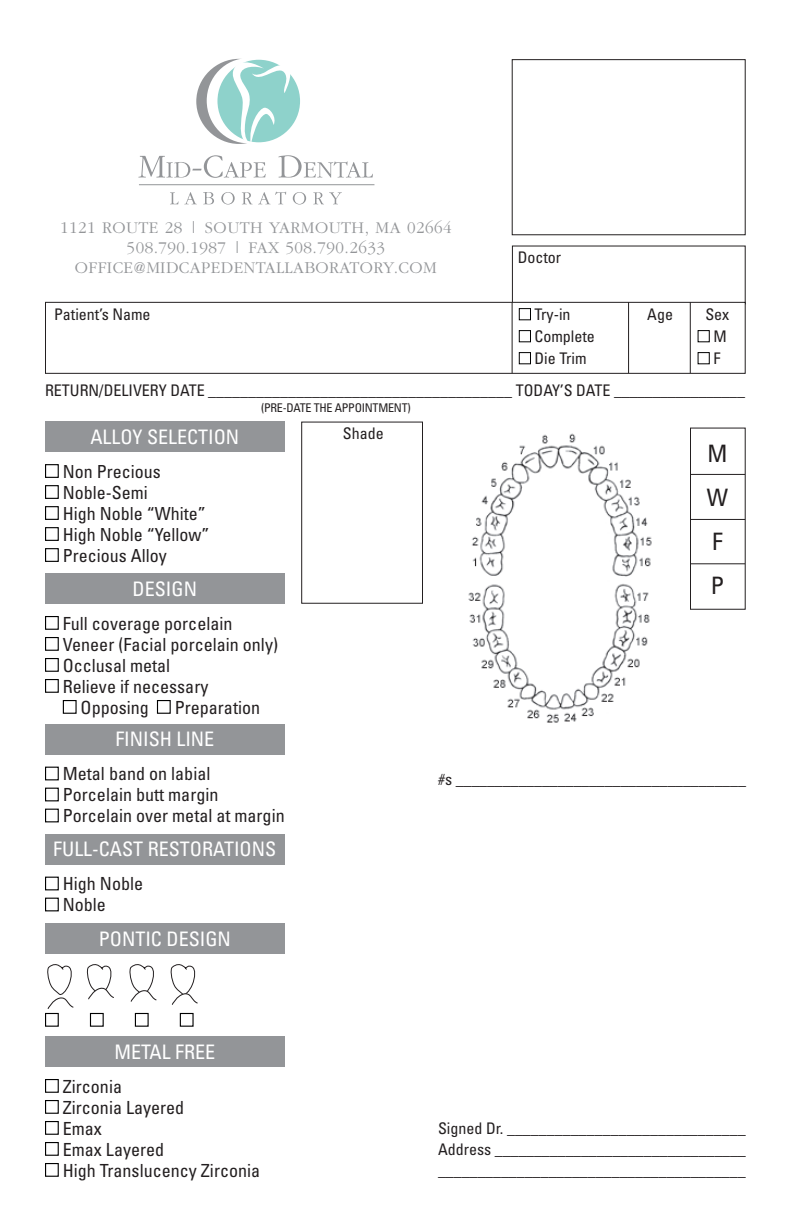
<style>
.page{position:relative;width:792px;height:1224px;background:#fff}
.page>*{position:absolute;margin:0;border:0;box-sizing:border-box;transform-origin:0 0}
.t1{font:condensed 24px/44px "Univers";color:#231f20}
.t2{font:condensed 20px "Univers";color:#fff}
.t3{font:condensed 18px/21px "Univers";color:#231f20}
.t4{font:300 17px/20px "Garamond";letter-spacing:.03em;color:#939598;text-align:center}
.t5{font:condensed 16px/22px "Univers";color:#231f20}
.t6{font:condensed 12px "Univers";letter-spacing:-.02em;color:#231f20}
</style>
<div class="page">
<div style="left:512px;top:59px;width:234px;height:176px;border:1px solid #231f20"></div>
<div style="left:45px;top:302px;width:701px;height:72px;border:1px solid #231f20"></div>
<hr style="left:512px;top:302px;width:1px;height:71px;background:#231f20">
<hr style="left:628px;top:302px;width:1px;height:71px;background:#231f20">
<hr style="left:690px;top:302px;width:1px;height:71px;background:#231f20">
<div style="left:519px;top:308px;width:12px;height:12px;border:1px solid #000"></div>
<div style="left:519px;top:330px;width:12px;height:12px;border:1px solid #000"></div>
<div style="left:519px;top:352px;width:12px;height:12px;border:1px solid #000"></div>
<div style="left:698px;top:330px;width:12px;height:12px;border:1px solid #000"></div>
<div style="left:698px;top:352px;width:12px;height:12px;border:1px solid #000"></div>
<div style="left:301px;top:422px;width:122px;height:182px;border:1px solid #231f20"></div>
<div style="left:690px;top:428px;width:56px;height:182px;border:1px solid #231f20"></div>
<img style="left:468px;top:433px;width:184px;height:290px">
<hr style="left:690px;top:474px;width:55px;height:1px;background:#231f20">
<hr style="left:690px;top:519px;width:55px;height:1px;background:#231f20">
<hr style="left:690px;top:563px;width:55px;height:1px;background:#231f20">
<svg style="left:196px;top:59px;width:84px;height:85px"></svg>
<div style="left:207px;top:58px;width:82px;height:85px;background:#fff;border-radius:50%"></div>
<div style="left:217px;top:60px;width:83px;height:82px;background:#8ed2cb;border-radius:50%"></div>
<svg style="left:138px;top:155px;width:128px;height:23px"></svg>
<svg style="left:278px;top:155px;width:95px;height:23px"></svg>
<svg style="left:170px;top:192px;width:26px;height:12px"></svg>
<svg style="left:203px;top:192px;width:11px;height:12px"></svg>
<svg style="left:221px;top:192px;width:14px;height:13px"></svg>
<svg style="left:242px;top:192px;width:44px;height:12px"></svg>
<svg style="left:293px;top:192px;width:13px;height:13px"></svg>
<svg style="left:313px;top:192px;width:29px;height:12px"></svg>
<hr style="left:139px;top:184px;width:235px;height:1px;background:#939598">
<svg style="left:226px;top:59px;width:70px;height:85px"></svg>
<div style="left:45px;top:422px;width:240px;height:30px;background:#939598"></div>
<div style="left:45px;top:464px;width:14px;height:14px;border:1px solid #000"></div>
<div style="left:45px;top:485px;width:14px;height:14px;border:1px solid #000"></div>
<div style="left:45px;top:506px;width:14px;height:14px;border:1px solid #000"></div>
<div style="left:45px;top:527px;width:14px;height:14px;border:1px solid #000"></div>
<div style="left:45px;top:548px;width:14px;height:14px;border:1px solid #000"></div>
<div style="left:45px;top:573px;width:240px;height:31px;background:#939598"></div>
<div style="left:45px;top:616px;width:14px;height:14px;border:1px solid #000"></div>
<div style="left:45px;top:637px;width:14px;height:14px;border:1px solid #000"></div>
<div style="left:45px;top:658px;width:14px;height:14px;border:1px solid #000"></div>
<div style="left:45px;top:679px;width:14px;height:14px;border:1px solid #000"></div>
<div style="left:63px;top:700px;width:14px;height:14px;border:1px solid #000"></div>
<div style="left:157px;top:700px;width:14px;height:14px;border:1px solid #000"></div>
<div style="left:45px;top:724px;width:240px;height:30px;background:#939598"></div>
<div style="left:45px;top:767px;width:14px;height:13px;border:1px solid #000"></div>
<div style="left:45px;top:788px;width:14px;height:13px;border:1px solid #000"></div>
<div style="left:45px;top:809px;width:14px;height:13px;border:1px solid #000"></div>
<div style="left:45px;top:834px;width:240px;height:30px;background:#939598"></div>
<div style="left:45px;top:877px;width:14px;height:13px;border:1px solid #000"></div>
<div style="left:45px;top:898px;width:14px;height:13px;border:1px solid #000"></div>
<div style="left:45px;top:923px;width:240px;height:31px;background:#939598"></div>
<div style="left:45px;top:1036px;width:240px;height:31px;background:#939598"></div>
<div style="left:45px;top:1079px;width:14px;height:14px;border:1px solid #000"></div>
<div style="left:45px;top:1100px;width:14px;height:14px;border:1px solid #000"></div>
<div style="left:45px;top:1121px;width:14px;height:14px;border:1px solid #000"></div>
<div style="left:45px;top:1142px;width:14px;height:14px;border:1px solid #000"></div>
<div style="left:45px;top:1163px;width:14px;height:14px;border:1px solid #000"></div>
<svg style="left:86px;top:964px;width:28px;height:36px"></svg>
<svg style="left:47px;top:964px;width:27px;height:45px"></svg>
<svg style="left:129px;top:964px;width:28px;height:38px"></svg>
<svg style="left:170px;top:964px;width:28px;height:41px"></svg>
<div style="left:45px;top:1013px;width:14px;height:14px;border:1px solid #000"></div>
<div style="left:90px;top:1013px;width:14px;height:14px;border:1px solid #000"></div>
<div style="left:135px;top:1013px;width:14px;height:14px;border:1px solid #000"></div>
<div style="left:180px;top:1013px;width:14px;height:14px;border:1px solid #000"></div>
<p class="t4" style="left:60px;top:218px;width:393px">1121 ROUTE 28 | SOUTH YARMOUTH, MA 02664<br>508.790.1987 | FAX 508.790.2633<br>OFFICE@MIDCAPEDENTALLABORATORY.COM</p>
<p class="t5" style="left:54px;top:303px;width:98px">Patient’s Name</p>
<p class="t5" style="left:518px;top:246px;width:45px">Doctor</p>
<p class="t5" style="left:535px;top:303px;width:62px">Try-in<br>Complete<br>Die Trim</p>
<p class="t5" style="left:647px;top:303px;width:27px">Age</p>
<p class="t5" style="left:705px;top:303px;width:25px">Sex</p>
<p class="t5" style="left:713px;top:325px;width:15px">M<br>F</p>
<p class="t5" style="left:45px;top:379px;width:701px">RETURN/DELIVERY DATE ______________________________________ TODAY’S DATE _________________</p>
<p class="t6" style="left:261px;top:400px;width:151px">(PRE-DATE THE APPOINTMENT)</p>
<p class="t2" style="left:90px;top:424px;width:150px">ALLOY SELECTION</p>
<p class="t3" style="left:63px;top:461px;width:148px">Non Precious<br>Noble-Semi<br>High Noble “White”<br>High Noble “Yellow”<br>Precious Alloy</p>
<p class="t2" style="left:133px;top:576px;width:66px">DESIGN</p>
<p class="t3" style="left:63px;top:612px;width:171px">Full coverage porcelain</p>
<p class="t3" style="left:63px;top:633px;width:217px">Veneer (Facial porcelain only)</p>
<p class="t3" style="left:63px;top:654px;width:109px">Occlusal metal</p>
<p class="t3" style="left:63px;top:675px;width:147px">Relieve if necessary</p>
<p class="t3" style="left:81px;top:696px;width:70px">Opposing</p>
<p class="t3" style="left:175px;top:696px;width:87px">Preparation</p>
<p class="t2" style="left:115px;top:727px;width:100px">FINISH LINE</p>
<p class="t3" style="left:63px;top:763px;width:223px">Metal band on labial<br>Porcelain butt margin<br>Porcelain over metal at margin</p>
<p class="t2" style="left:53px;top:837px;width:224px">FULL-CAST RESTORATIONS</p>
<p class="t3" style="left:63px;top:873px;width:82px">High Noble<br>Noble</p>
<p class="t2" style="left:99px;top:926px;width:134px">PONTIC DESIGN</p>
<p class="t2" style="left:114px;top:1039px;width:102px">METAL FREE</p>
<p class="t3" style="left:63px;top:1075px;width:199px">Zirconia<br>Zirconia Layered<br>Emax<br>Emax Layered<br>High Translucency Zirconia</p>
<p class="t5" style="left:343px;top:422px;width:42px">Shade</p>
<h1 class="t1" style="left:707px;top:431px;width:23px">M<br>W<br>F<br>P</h1>
<p class="t5" style="left:438px;top:768px;width:309px">#s _____________________________________</p>
<p class="t5" style="left:438px;top:1117px;width:309px;line-height:21px;text-align:justify">Signed Dr. ______________________________ Address ________________________________ _______________________________________</p>
</div>
